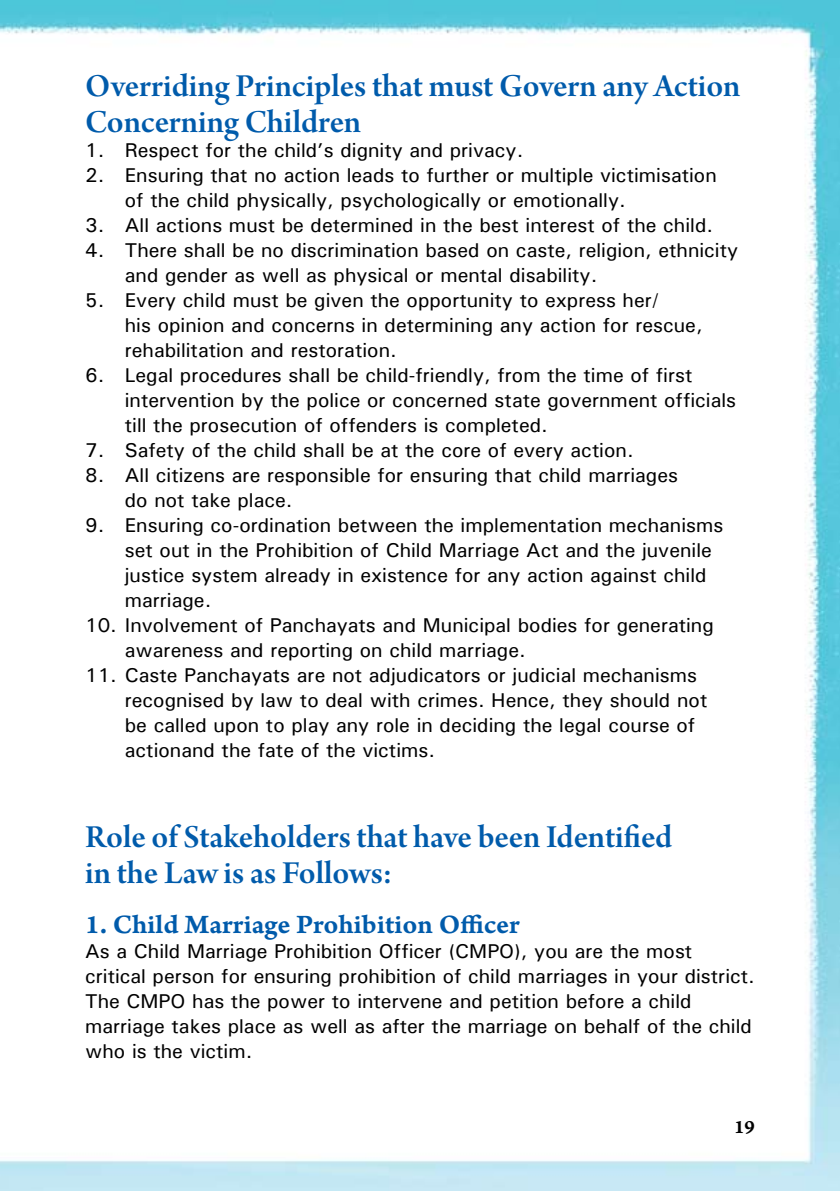
<style>
.page{position:relative;width:840px;height:1191px;background:#fff}
.page>*{position:absolute;margin:0;border:0;box-sizing:border-box;transform-origin:0 0}
.t1{font:34px/36px "Arno Pro Smbd Subhead";color:#005bab}
.t2{font:28px "Arno Pro Smbd Caption";color:#005bab}
.t3{font:500 20px/25px "Univers";color:#000}
.t4{font:20px "Arno Pro Smbd Caption";color:#000}
</style>
<div class="page">
<img style="left:0;top:0;width:839px;height:1191px">
<h1 class="t1" style="left:85px;top:70px;width:656px">Overriding Principles that must Govern any Action<br>Concerning Children</h1>
<p class="t3" style="left:85px;top:137px;width:439px">1. Respect for the child’s dignity and privacy.</p>
<p class="t3" style="left:125px;top:162px;width:593px;text-indent:-40px">2. Ensuring that no action leads to further or multiple victimisation of the child physically, psychologically or emotionally.</p>
<p class="t3" style="left:85px;top:212px;width:629px">3. All actions must be determined in the best interest of the child.</p>
<p class="t3" style="left:125px;top:237px;width:614px;text-indent:-40px">4. There shall be no discrimination based on caste, religion, ethnicity and gender as well as physical or mental disability.</p>
<p class="t3" style="left:125px;top:287px;width:579px;text-indent:-40px">5. Every child must be given the opportunity to express her/<br>his opinion and concerns in determining any action for rescue, rehabilitation and restoration.</p>
<p class="t3" style="left:125px;top:362px;width:612px;text-indent:-40px">6. Legal procedures shall be child-friendly, from the time of first intervention by the police or concerned state government officials till the prosecution of offenders is completed.</p>
<p class="t3" style="left:85px;top:437px;width:549px">7. Safety of the child shall be at the core of every action.</p>
<p class="t3" style="left:125px;top:462px;width:554px;text-indent:-40px">8. All citizens are responsible for ensuring that child marriages do not take place.</p>
<p class="t3" style="left:125px;top:512px;width:599px;text-indent:-40px">9. Ensuring co-ordination between the implementation mechanisms set out in the Prohibition of Child Marriage Act and the juvenile justice system already in existence for any action against child marriage.</p>
<p class="t3" style="left:125px;top:612px;width:590px;text-indent:-40px">10. Involvement of Panchayats and Municipal bodies for generating awareness and reporting on child marriage.</p>
<p class="t3" style="left:125px;top:662px;width:583px;text-indent:-40px">11. Caste Panchayats are not adjudicators or judicial mechanisms recognised by law to deal with crimes. Hence, they should not be called upon to play any role in deciding the legal course of actionand the fate of the victims.</p>
<h1 class="t1" style="left:85px;top:820px;width:588px">Role of Stakeholders that have been Identified in the Law is as Follows:</h1>
<h2 class="t2" style="left:85px;top:907px;width:436px">1. Child Marriage Prohibition Officer</h2>
<p class="t3" style="left:85px;top:937px;width:671px">As a Child Marriage Prohibition Officer (CMPO), you are the most critical person for ensuring prohibition of child marriages in your district.<br>The CMPO has the power to intervene and petition before a child marriage takes place as well as after the marriage on behalf of the child who is the victim.</p>
<p class="t4" style="left:733px;top:1114px;width:22px">19</p>
</div>
